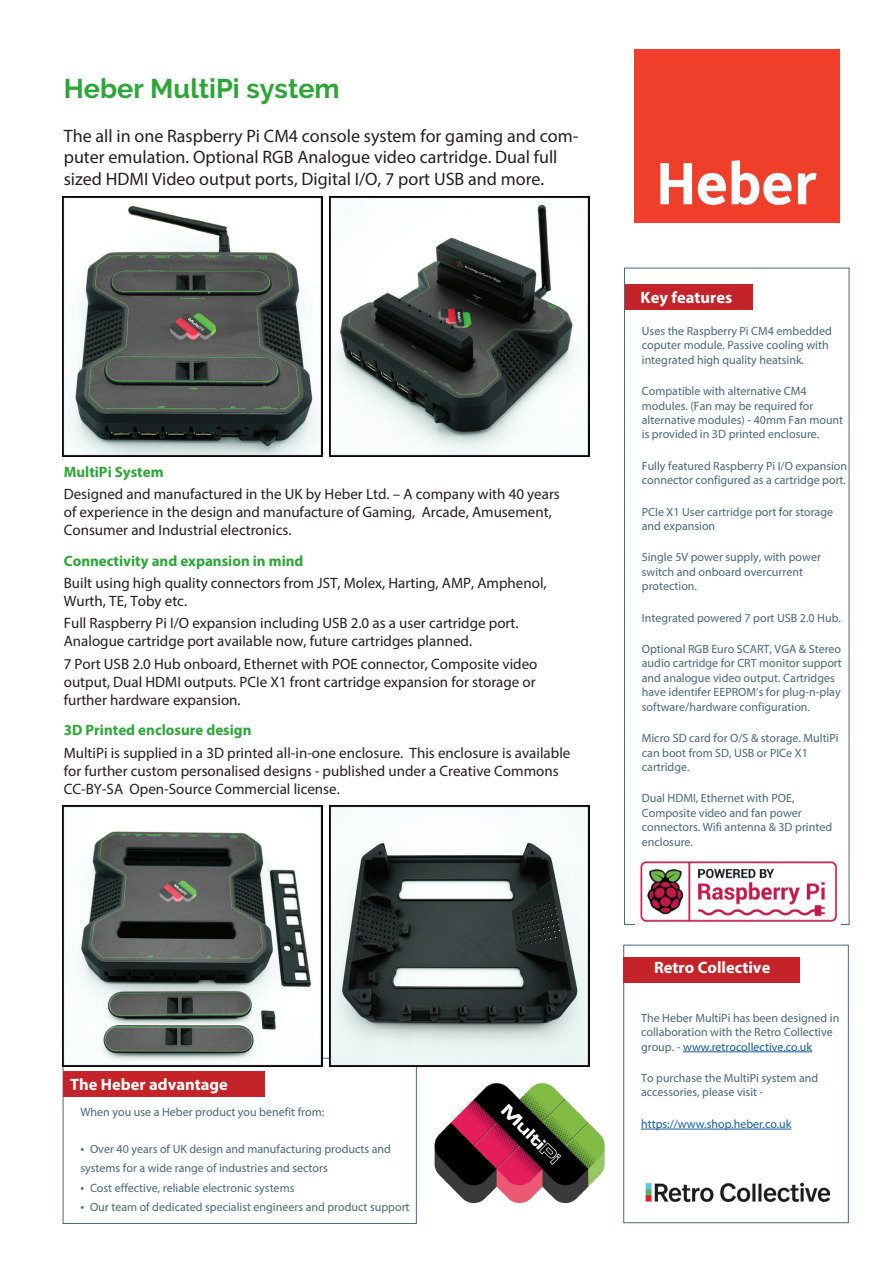
<style>
.page{position:relative;width:893px;height:1263px;background:#fff}
.page>*{position:absolute;margin:0;border:0;box-sizing:border-box;transform-origin:0 0}
.t1{font:700 27px "Raleway";color:#2ca737}
.t2{font:18px/21.6px "Myriad Pro";color:#231f20}
.t3{font:700 16.5px "Myriad Pro";color:#fff}
.Main_text{font:15px/18px "Myriad Pro";color:#231f20}
.Sub_heading{font:700 15px "Myriad Pro";color:#2ca737}
.t4{font:12px/14.4px "Myriad Pro";color:#47687d}
.t5{font:12px "Myriad Pro";color:#175d9e}
.s1{font-size:13.5px}
.s2{color:#175d9e}
</style>
<div class="page">
<div style="left:624px;top:268px;width:225px;height:657px;border:1px solid #47687d"></div>
<div style="left:625px;top:285px;width:127px;height:25px;background:#c42429"></div>
<div style="left:63px;top:1058px;width:354px;height:166px;border:1px solid #47687d"></div>
<div style="left:63px;top:1071px;width:201px;height:26px;background:#c42429"></div>
<div style="left:634px;top:49px;width:205px;height:173px;background:#ef3e29"></div>
<svg style="left:660px;top:163px;width:32px;height:41px"></svg>
<svg style="left:698px;top:173px;width:28px;height:32px"></svg>
<svg style="left:732px;top:160px;width:59px;height:45px"></svg>
<svg style="left:798px;top:173px;width:18px;height:31px"></svg>
<hr style="left:683px;top:1051px;width:129px;height:1px;background:#175d9e">
<hr style="left:641px;top:1129px;width:150px;height:1px;background:#175d9e">
<div style="left:623px;top:945px;width:226px;height:278px;border:1px solid #47687d"></div>
<div style="left:623px;top:957px;width:177px;height:26px;background:#c42429"></div>
<img style="left:636px;top:861px;width:204px;height:64px">
<img style="left:434px;top:1083px;width:171px;height:121px">
<img style="left:645px;top:1182px;width:186px;height:21px">
<img style="left:62px;top:197px;width:260px;height:260px">
<img style="left:330px;top:197px;width:260px;height:260px">
<img style="left:62px;top:806px;width:260px;height:260px">
<img style="left:330px;top:806px;width:260px;height:260px">
<p class="t1" style="left:64px;top:73px;width:277px">Heber MultiPi system</p>
<p class="t2" style="left:64px;top:124px;width:516px">The all in one Raspberry Pi CM4 console system for gaming and com&shy;puter emulation. Optional RGB Analogue video cartridge. Dual full sized HDMI Video output ports, Digital I/O, 7 port USB and more.</p>
<p class="Sub_heading" style="left:64px;top:462px;width:101px">MultiPi System</p>
<p class="Main_text" style="left:64px;top:485px;width:498px">Designed and manufactured in the UK by Heber Ltd. – A company with 40 years of experience in the design and manufacture of Gaming, Arcade, Amusement,<br>Consumer and Industrial electronics.</p>
<p class="Sub_heading" style="left:64px;top:551px;width:241px">Connectivity and expansion in mind</p>
<p class="Main_text" style="left:64px;top:574px;width:484px">Built using high quality connectors from JST, Molex, Harting, AMP, Amphenol,<br>Wurth, TE, Toby etc.</p>
<p class="Main_text" style="left:64px;top:614px;width:456px">Full Raspberry Pi I/O expansion including USB 2.0 as a user cartridge port.<br>Analogue cartridge port available now, future cartridges planned.</p>
<p class="Main_text" style="left:64px;top:654px;width:475px;text-align:justify">7 Port USB 2.0 Hub onboard, Ethernet with POE connector, Composite video output, Dual HDMI outputs. PCIe X1 front cartridge expansion for storage or further hardware expansion.</p>
<p class="Sub_heading" style="left:64px;top:721px;width:189px">3D Printed enclosure design</p>
<p class="Main_text" style="left:64px;top:743px;width:508px">MultiPi is supplied in a 3D printed all-in-one enclosure. This enclosure is available for further custom personalised designs - published under a Creative Commons<br>CC-BY-SA Open-Source Commercial license.</p>
<p class="t3" style="left:70px;top:1074px;width:159px">The Heber advantage</p>
<p class="t4" style="left:80px;top:1104px;width:245px">When you use a Heber product you benefit from:</p>
<p class="t4" style="left:80px;top:1141px;width:312px"><span class="s1">•</span> Over 40 years of UK design and manufacturing products and</p>
<p class="t4" style="left:80px;top:1160px;width:249px">systems for a wide range of industries and sectors</p>
<p class="t4" style="left:80px;top:1180px;width:215px"><span class="s1">•</span> Cost effective, reliable electronic systems</p>
<p class="t4" style="left:80px;top:1199px;width:331px"><span class="s1">•</span> Our team of dedicated specialist engineers and product support</p>
<p class="t3" style="left:641px;top:286px;width:93px">Key features</p>
<p class="t4" style="left:642px;top:324px;width:191px">Uses the Raspberry Pi CM4 embedded coputer module. Passive cooling with integrated high quality heatsink.</p>
<p class="t4" style="left:642px;top:384px;width:203px">Compatible with alternative CM4 modules. (Fan may be required for alternative modules) - 40mm Fan mount is provided in 3D printed enclosure.</p>
<p class="t4" style="left:642px;top:458px;width:207px">Fully featured Raspberry Pi I/O expansion connector configured as a cartridge port.</p>
<p class="t4" style="left:642px;top:504px;width:193px">PCIe X1 User cartridge port for storage and expansion</p>
<p class="t4" style="left:642px;top:550px;width:181px">Single 5V power supply, with power switch and onboard overcurrent protection.</p>
<p class="t4" style="left:642px;top:610px;width:201px">Integrated powered 7 port USB 2.0 Hub.</p>
<p class="t4" style="left:642px;top:642px;width:202px">Optional RGB Euro SCART, VGA &amp; Stereo audio cartridge for CRT monitor support and analogue video output. Cartridges have identifer EEPROM’s for plug-n-play software/hardware configuration.</p>
<p class="t4" style="left:642px;top:731px;width:198px">Micro SD card for O/S &amp; storage. MultiPi can boot from SD, USB or PICe X1 cartridge.</p>
<p class="t4" style="left:642px;top:791px;width:192px">Dual HDMI, Ethernet with POE,<br>Composite video and fan power connectors. Wifi antenna &amp; 3D printed enclosure.</p>
<p class="t3" style="left:654px;top:957px;width:118px">Retro Collective</p>
<p class="t4" style="left:641px;top:1010px;width:200px">The Heber MultiPi has been designed in collaboration with the Retro Collective group. - <span class="s2">www.retrocollective.co.uk</span></p>
<p class="t4" style="left:641px;top:1071px;width:179px">To purchase the MultiPi system and accessories, please visit -</p>
<p class="t5" style="left:641px;top:1116px;width:152px">https://www.shop.heber.co.uk</p>
</div>
